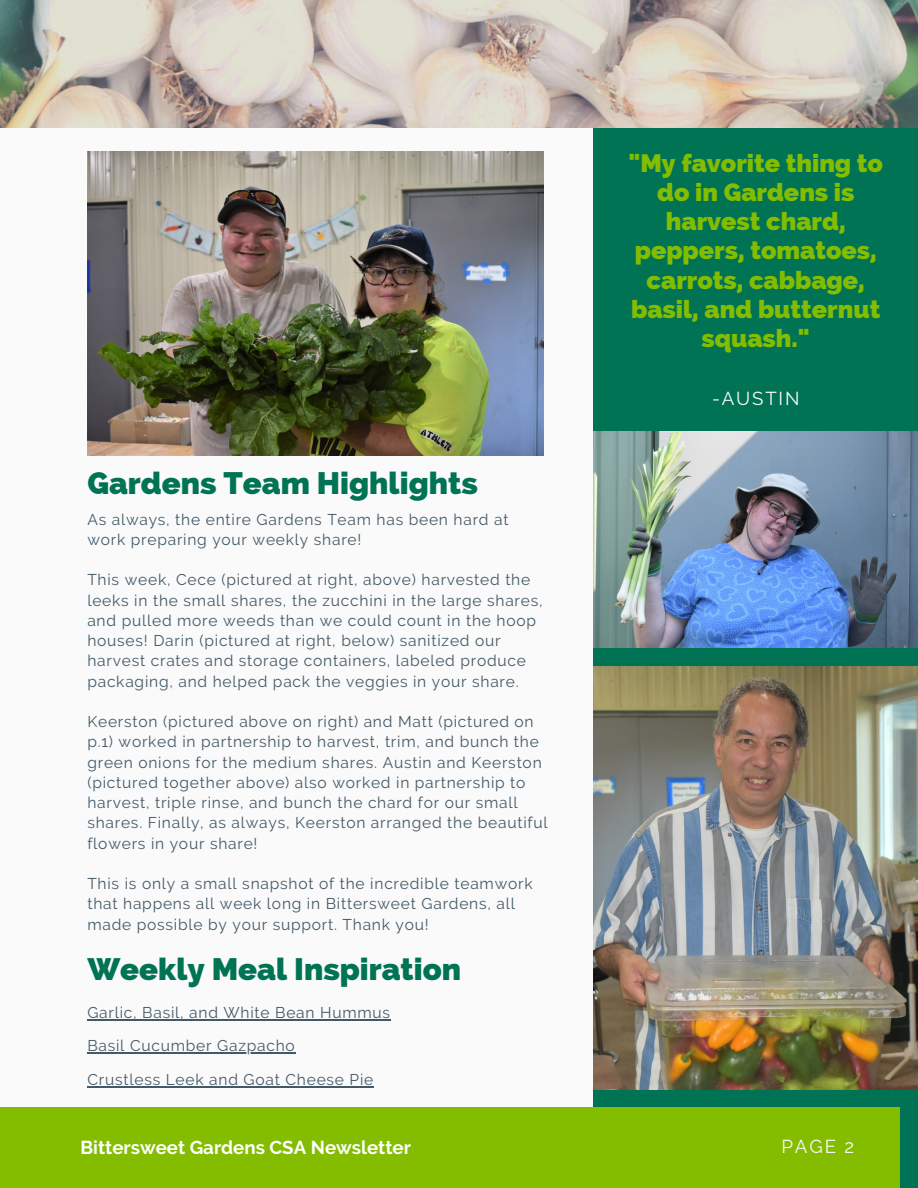
<style>
.page{position:relative;width:918px;height:1188px;background:#fafafa}
.page>*{position:absolute;margin:0;border:0;box-sizing:border-box;transform-origin:0 0}
.t1{font:800 31.2px "Raleway";color:#007355}
.t2{font:800 25.2px/29.2px "Raleway";color:#84bd00;text-align:center}
.t3{font:700 18.75px "Raleway";color:#fff}
.t4{font:18.75px "Raleway";letter-spacing:.1em;color:#fafafa}
.t5{font:15.6px/20.2px "Raleway";letter-spacing:.05em;color:#435967}
</style>
<div class="page">
<div style="left:594px;top:104px;width:324px;height:1084px;background:#007355"></div>
<div style="left:0;top:1107px;width:900px;height:81px;background:#84bd00"></div>
<img style="left:0;top:0;width:918px;height:127px">
<img style="left:594px;top:666px;width:324px;height:423px">
<img style="left:87px;top:152px;width:456px;height:303px">
<img style="left:594px;top:432px;width:324px;height:216px">
<hr style="left:87px;top:1019px;width:304px;height:1px;background:#435967">
<hr style="left:87px;top:1053px;width:209px;height:1px;background:#435967">
<hr style="left:87px;top:1086px;width:287px;height:1px;background:#435967">
<p class="t1" style="left:87px;top:465px;width:392px">Gardens Team Highlights</p>
<p class="t5" style="left:87px;top:509px;width:423px">As always, the entire Gardens Team has been hard at work preparing your weekly share!</p>
<p class="t5" style="left:87px;top:570px;width:457px">This week, Cece (pictured at right, above) harvested the leeks in the small shares, the zucchini in the large shares, and pulled more weeds than we could count in the hoop houses! Darin (pictured at right, below) sanitized our harvest crates and storage containers, labeled produce packaging, and helped pack the veggies in your share.</p>
<p class="t5" style="left:87px;top:712px;width:462px">Keerston (pictured above on right) and Matt (pictured on p.1) worked in partnership to harvest, trim, and bunch the green onions for the medium shares. Austin and Keerston (pictured together above) also worked in partnership to harvest, triple rinse, and bunch the chard for our small shares. Finally, as always, Keerston arranged the beautiful flowers in your share!</p>
<p class="t5" style="left:87px;top:874px;width:447px">This is only a small snapshot of the incredible teamwork that happens all week long in Bittersweet Gardens, all made possible by your support. Thank you!</p>
<p class="t1" style="left:87px;top:950px;width:375px">Weekly Meal Inspiration</p>
<p class="t5" style="left:87px;top:1002px;width:304px">Garlic, Basil, and White Bean Hummus</p>
<p class="t5" style="left:87px;top:1036px;width:209px">Basil Cucumber Gazpacho</p>
<p class="t5" style="left:87px;top:1070px;width:287px">Crustless Leek and Goat Cheese Pie</p>
<p class="t2" style="left:628px;top:148px;width:256px">"My favorite thing to do in Gardens is harvest chard, peppers, tomatoes, carrots, cabbage, basil, and butternut squash."</p>
<p class="t4" style="left:712px;top:387px;width:89px">-AUSTIN</p>
<p class="t3" style="left:81px;top:1136px;width:332px">Bittersweet Gardens CSA Newsletter</p>
<p class="t4" style="left:781px;top:1135px;width:74px">PAGE 2</p>
</div>
